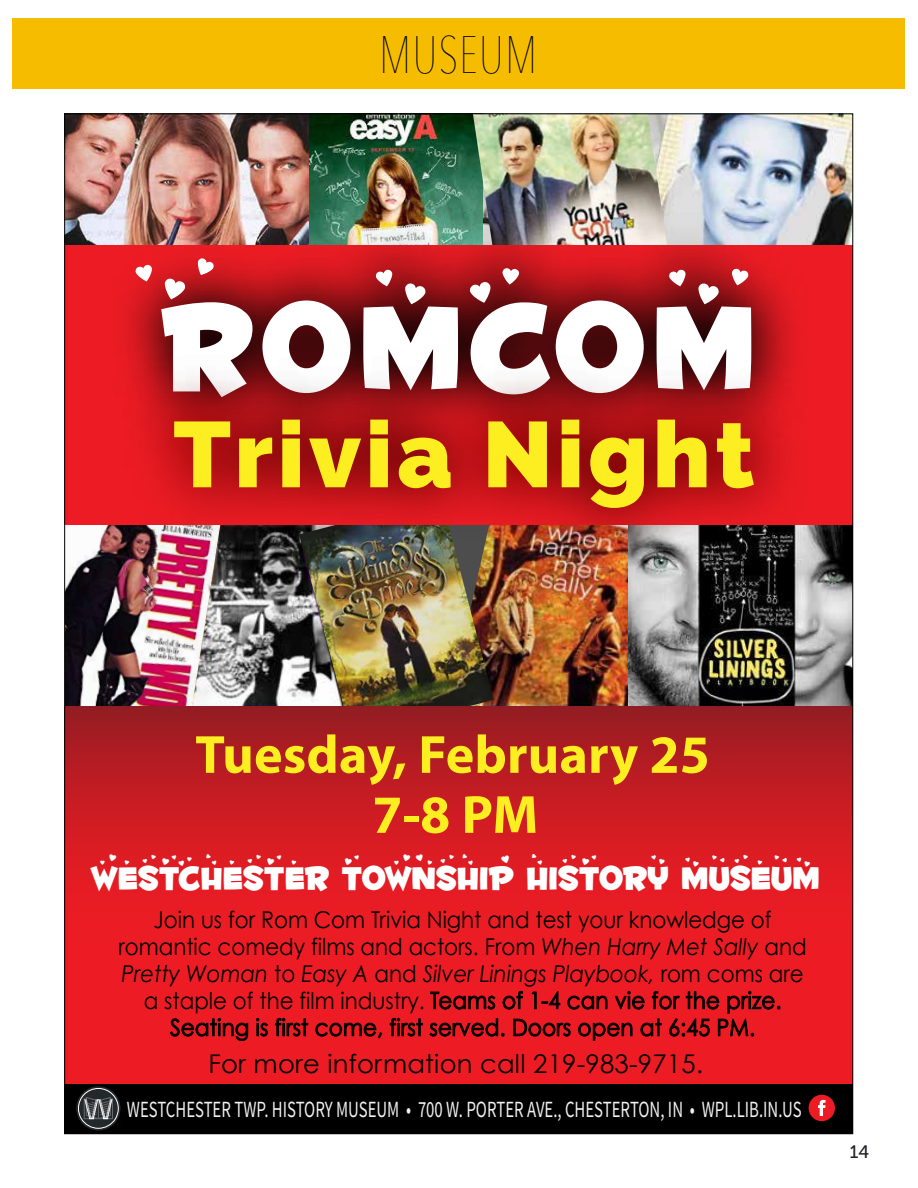
<style>
.page{position:relative;width:918px;height:1188px;background:#fff}
.page>*{position:absolute;margin:0;border:0;box-sizing:border-box;transform-origin:0 0}
.t1{font:145.8px "Fontdinerdotcom Luvable";letter-spacing:.05em;color:#fff}
.t2{font:900 92.7px "Raleway";letter-spacing:.05em;color:#fcee21}
.t3{font:700 54.15px/60px "Myriad Pro";letter-spacing:.005em;color:#fcee21;text-align:center}
.t4{font:200 52.5px "Avenir Next Condensed";letter-spacing:.02em;color:#000;scale:.9 1}
.t5{font:38.7px "Fontdinerdotcom Luvable";color:#fff}
.t6{font:25.8px "Century Gothic";letter-spacing:.01em;color:#000}
.t7{font:23.25px/27px "Century Gothic";color:#000;text-align:center;scale:.92 1}
.t8{font:23.25px "Source Sans Pro";color:#f2f2f2;scale:.72 1}
.t9{font:18px "Museo Slab 500";color:#202126}
.s1{font-style:italic}
</style>
<div class="page">
<div style="left:13px;top:19px;width:892px;height:70px;background:#f6bd00"></div>
<img style="left:221px;top:116px;width:630px;height:590px">
<img style="left:629px;top:525px;width:222px;height:181px">
<img style="left:66px;top:525px;width:155px;height:181px">
<img style="left:308px;top:116px;width:165px;height:97px">
<img style="left:66px;top:116px;width:242px;height:129px">
<img style="left:473px;top:116px;width:204px;height:97px">
<img style="left:299px;top:558px;width:195px;height:148px">
<div style="left:65px;top:706px;width:788px;height:380px;background:#ed1c24"></div>
<div style="left:65px;top:706px;width:788px;height:249px;background:linear-gradient(to bottom,#9f1c22,#fb1c24)"></div>
<div style="left:65px;top:1084px;width:788px;height:50px;background:#000"></div>
<div style="left:809px;top:1095px;width:26px;height:26px;background:#ed1c24;border-radius:50%"></div>
<svg style="left:818px;top:1100px;width:8px;height:16px"></svg>
<svg style="left:76px;top:1086px;width:45px;height:45px"></svg>
<svg style="left:78px;top:1088px;width:41px;height:41px;background:#4a4e4f"></svg>
<div style="left:65px;top:245px;width:788px;height:280px;background:#ed1c24"></div>
<img style="left:112px;top:213px;width:696px;height:143px">
<img style="left:124px;top:356px;width:682px;height:202px">
<svg style="left:170px;top:1018px;width:78px;height:23px"></svg>
<svg style="left:256px;top:1018px;width:12px;height:18px"></svg>
<svg style="left:275px;top:1018px;width:33px;height:18px"></svg>
<svg style="left:315px;top:1023px;width:67px;height:15px"></svg>
<svg style="left:390px;top:1018px;width:33px;height:18px"></svg>
<svg style="left:430px;top:991px;width:350px;height:50px"></svg>
<svg style="left:135px;top:265px;width:50px;height:34px"></svg>
<svg style="left:198px;top:258px;width:16px;height:17px"></svg>
<svg style="left:732px;top:269px;width:16px;height:16px"></svg>
<h3 class="t4" style="left:379px;top:23px;width:177px">MUSEUM</h3>
<h1 class="t1" style="left:161px;top:256px;width:596px">ROMCOM</h1>
<h2 class="t2" style="left:173px;top:401px;width:583px">Trivia Night</h2>
<h3 class="t3" style="left:195px;top:723px;width:516px">Tuesday, February 25<br>7-8 PM</h3>
<h3 class="t5" style="left:91px;top:854px;width:730px">WESTCHESTER TOWNSHIP HISTORY MUSEUM</h3>
<p class="t7" style="left:119px;top:905px;width:749px">Join us for Rom Com Trivia Night and test your knowledge of romantic comedy films and actors. From <span class="s1">When Harry Met Sally</span> and <span class="s1">Pretty Woman</span> to <span class="s1">Easy A</span> and <span class="s1">Silver Linings Playbook,</span> rom coms are a staple of the film industry. Teams of 1-4 can vie for the prize.<br>Seating is first come, first served. Doors open at 6:45 PM.</p>
<p class="t6" style="left:208px;top:1047px;width:496px">For more information call 219-983-9715.</p>
<p class="t8" style="left:127px;top:1094px;width:939px">WESTCHESTER TWP. HISTORY MUSEUM • 700 W. PORTER AVE., CHESTERTON, IN • WPL.LIB.IN.US</p>
<p class="t9" style="left:850px;top:1142px;width:21px">14</p>
</div>
